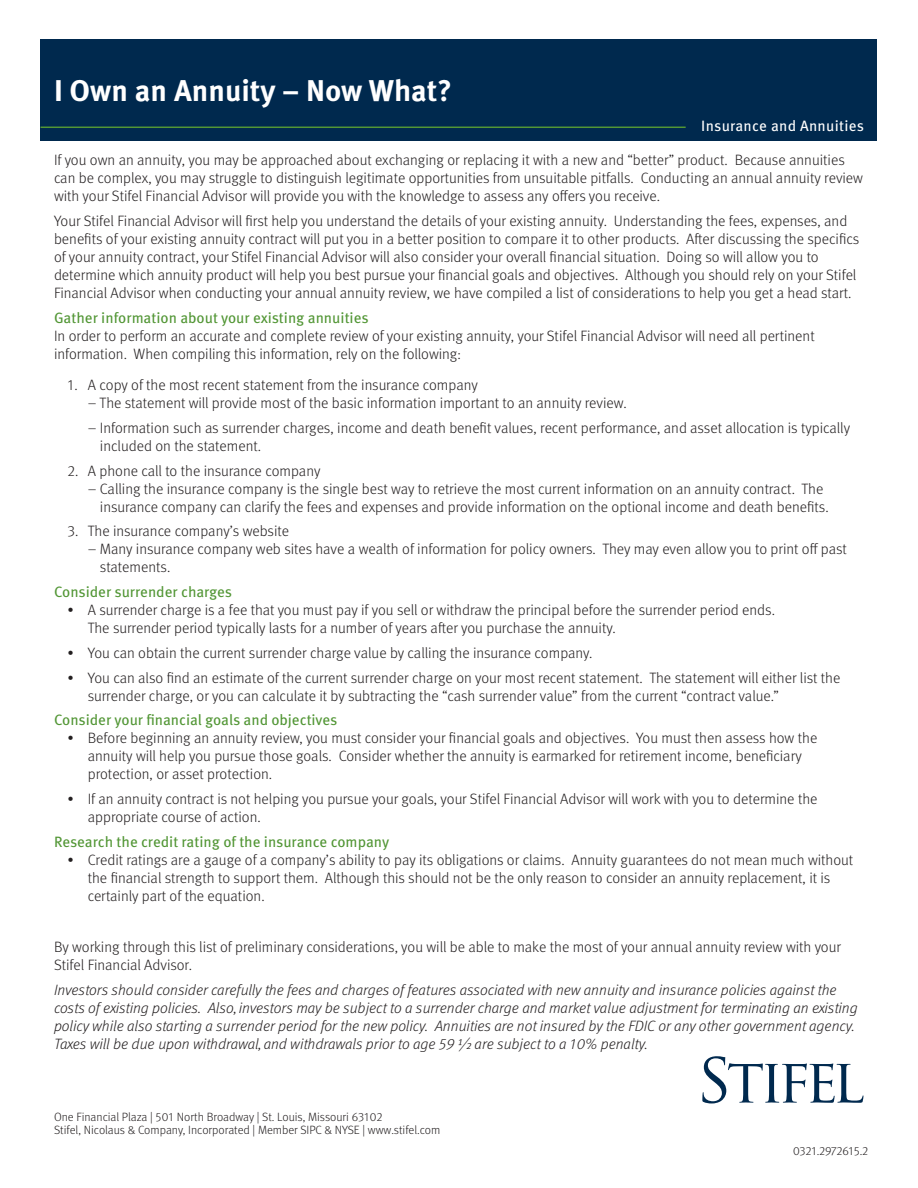
<style>
.page{position:relative;width:918px;height:1188px;background:#fff}
.page>*{position:absolute;margin:0;border:0;box-sizing:border-box;transform-origin:0 0}
.t1{font:700 30px "Meta OT";color:#fff}
.t2{font:300 15px/18px "Meta OT";color:#231f20}
.t3{font:italic 300 15px/18px "Meta OT";color:#231f20}
.t4{font:15px "Meta OT";color:#529635}
.t5{font:15px "Meta OT";letter-spacing:.02em;color:#fff}
.t6{font:300 12px/13.5px "Meta OT";color:#231f20}
.t7{font:300 12px "Meta OT";letter-spacing:-.02em;color:#231f20}
</style>
<div class="page">
<div style="left:40px;top:39px;width:838px;height:102px;background:#00294e"></div>
<hr style="left:40px;top:127px;width:646px;height:1px;background:#529635">
<svg style="left:702px;top:1056px;width:161px;height:47px"></svg>
<p class="t1" style="left:54px;top:71px;width:399px">I Own an Annuity – Now What?</p>
<p class="t5" style="left:701px;top:117px;width:164px">Insurance and Annuities</p>
<p class="t2" style="left:54px;top:151px;width:811px">If you own an annuity, you may be approached about exchanging or replacing it with a new and “better” product. Because annuities can be complex, you may struggle to distinguish legitimate opportunities from unsuitable pitfalls. Conducting an annual annuity review with your Stifel Financial Advisor will provide you with the knowledge to assess any offers you receive.</p>
<p class="t2" style="left:54px;top:212px;width:807px">Your Stifel Financial Advisor will first help you understand the details of your existing annuity. Understanding the fees, expenses, and benefits of your existing annuity contract will put you in a better position to compare it to other products. After discussing the specifics of your annuity contract, your Stifel Financial Advisor will also consider your overall financial situation. Doing so will allow you to determine which annuity product will help you best pursue your financial goals and objectives. Although you should rely on your Stifel Financial Advisor when conducting your annual annuity review, we have compiled a list of considerations to help you get a head start.</p>
<p class="t4" style="left:54px;top:308px;width:316px">Gather information about your existing annuities</p>
<p class="t2" style="left:54px;top:327px;width:762px">In order to perform an accurate and complete review of your existing annuity, your Stifel Financial Advisor will need all pertinent information. When compiling this information, rely on the following:</p>
<p class="t2" style="left:68px;top:376px;width:412px">1. A copy of the most recent statement from the insurance company</p>
<p class="t2" style="left:88px;top:394px;width:541px">– The statement will provide most of the basic information important to an annuity review.</p>
<p class="t2" style="left:100px;top:419px;width:752px;text-indent:-12px">– Information such as surrender charges, income and death benefit values, recent performance, and asset allocation is typically included on the statement.</p>
<p class="t2" style="left:68px;top:462px;width:254px">2. A phone call to the insurance company</p>
<p class="t2" style="left:100px;top:480px;width:730px;text-indent:-12px">– Calling the insurance company is the single best way to retrieve the most current information on an annuity contract. The insurance company can clarify the fees and expenses and provide information on the optional income and death benefits.</p>
<p class="t2" style="left:68px;top:522px;width:223px">3. The insurance company’s website</p>
<p class="t2" style="left:100px;top:540px;width:748px;text-indent:-12px">– Many insurance company web sites have a wealth of information for policy owners. They may even allow you to print off past statements.</p>
<p class="t4" style="left:54px;top:583px;width:180px">Consider surrender charges</p>
<p class="t2" style="left:88px;top:601px;width:689px;text-indent:-20px">• A surrender charge is a fee that you must pay if you sell or withdraw the principal before the surrender period ends.<br>The surrender period typically lasts for a number of years after you purchase the annuity.</p>
<p class="t2" style="left:68px;top:644px;width:527px">• You can obtain the current surrender charge value by calling the insurance company.</p>
<p class="t2" style="left:88px;top:669px;width:754px;text-indent:-20px">• You can also find an estimate of the current surrender charge on your most recent statement. The statement will either list the surrender charge, or you can calculate it by subtracting the “cash surrender value” from the current “contract value.”</p>
<p class="t4" style="left:54px;top:711px;width:285px">Consider your financial goals and objectives</p>
<p class="t2" style="left:88px;top:729px;width:731px;text-indent:-20px">• Before beginning an annuity review, you must consider your financial goals and objectives. You must then assess how the annuity will help you pursue those goals. Consider whether the annuity is earmarked for retirement income, beneficiary protection, or asset protection.</p>
<p class="t2" style="left:88px;top:790px;width:731px;text-indent:-20px">• If an annuity contract is not helping you pursue your goals, your Stifel Financial Advisor will work with you to determine the appropriate course of action.</p>
<p class="t4" style="left:54px;top:833px;width:337px">Research the credit rating of the insurance company</p>
<p class="t2" style="left:88px;top:851px;width:767px;text-indent:-20px">• Credit ratings are a gauge of a company’s ability to pay its obligations or claims. Annuity guarantees do not mean much without the financial strength to support them. Although this should not be the only reason to consider an annuity replacement, it is certainly part of the equation.</p>
<p class="t2" style="left:54px;top:938px;width:788px">By working through this list of preliminary considerations, you will be able to make the most of your annual annuity review with your<br>Stifel Financial Advisor.</p>
<p class="t3" style="left:54px;top:981px;width:805px">Investors should consider carefully the fees and charges of features associated with new annuity and insurance policies against the costs of existing policies. Also, investors may be subject to a surrender charge and market value adjustment for terminating an existing policy while also starting a surrender period for the new policy. Annuities are not insured by the FDIC or any other government agency.<br>Taxes will be due upon withdrawal, and withdrawals prior to age 59 ½ are subject to a 10% penalty.</p>
<p class="t6" style="left:54px;top:1110px;width:388px">One Financial Plaza | 501 North Broadway | St. Louis, Missouri 63102<br>Stifel, Nicolaus &amp; Company, Incorporated | Member SIPC &amp; NYSE | www.stifel.com</p>
<p class="t7" style="left:793px;top:1144px;width:77px">0321.2972615.2</p>
</div>
